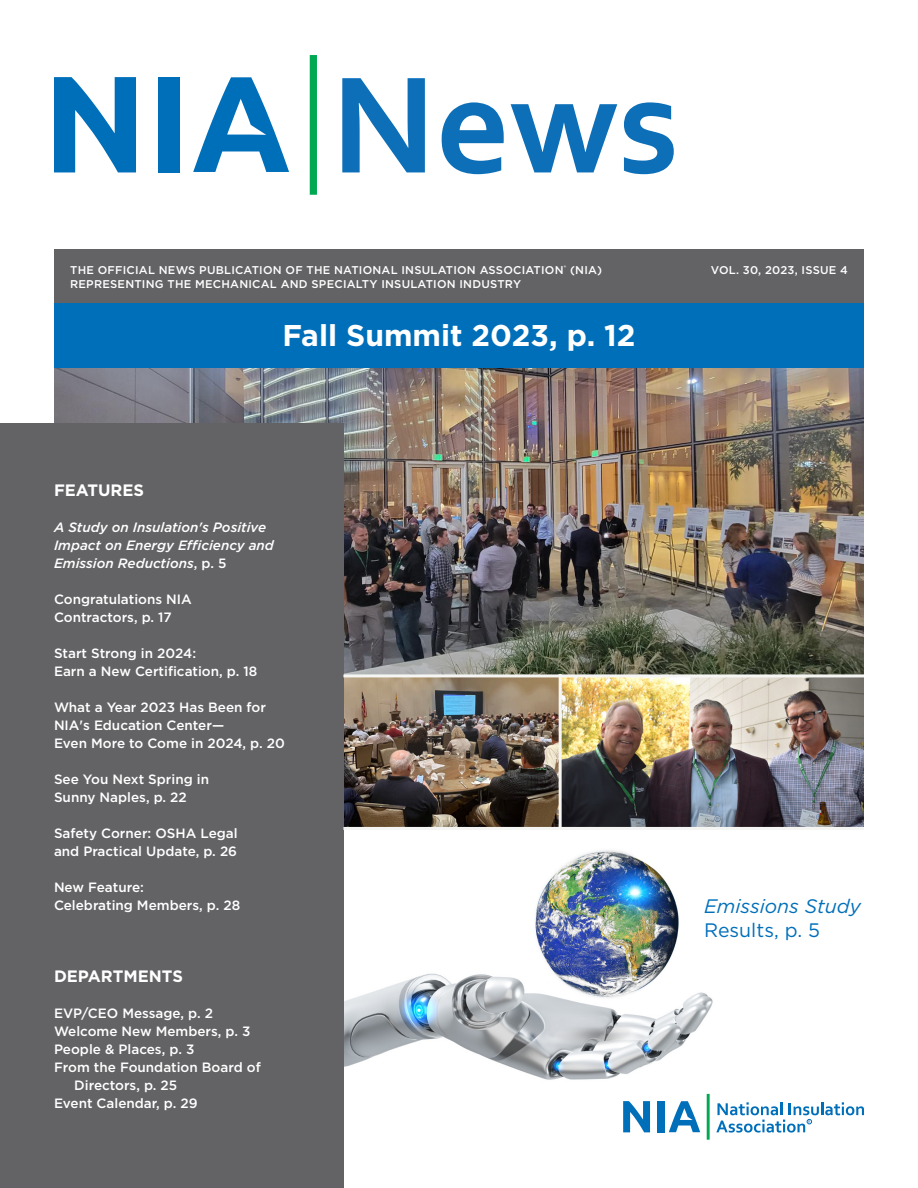
<style>
.page{position:relative;width:918px;height:1188px;background:#fff}
.page>*{position:absolute;margin:0;border:0;box-sizing:border-box;transform-origin:0 0}
.t1{font:700 144.3px "Corbel";color:#0c6fb8}
.BOD_Headers{font:700 30px "Gotham";color:#fff}
.BOD_Headers-2{font:italic 19.5px/24px "Gotham";color:#006fba}
.BOD_Headers-3{font:700 16.5px "Gotham";color:#fff}
.BOD_Headers-4{font:500 13.5px/18px "Gotham";color:#fff}
.BOD_Headers-5{font:italic 500 13.5px/18px "Gotham";color:#fff}
.t2{font:500 11.25px "Gotham";letter-spacing:.02em;color:#fff}
.s1{font-style:normal}
</style>
<div class="page">
<img style="left:343px;top:677px;width:521px;height:150px">
<div style="left:54px;top:249px;width:810px;height:54px;background:#636366"></div>
<svg style="left:54px;top:77px;width:82px;height:95px"></svg>
<div style="left:158px;top:77px;width:22px;height:95px;background:#006fba"></div>
<div style="left:310px;top:55px;width:7px;height:140px;background:#00a851"></div>
<svg style="left:193px;top:77px;width:96px;height:95px"></svg>
<div style="left:54px;top:303px;width:810px;height:65px;background:#006fba"></div>
<img style="left:343px;top:832px;width:370px;height:259px">
<div style="left:517px;top:843px;width:153px;height:155px;background:#fff;border-radius:50%"></div>
<img style="left:529px;top:843px;width:157px;height:159px">
<img style="left:54px;top:368px;width:810px;height:306px">
<div style="left:0;top:424px;width:343px;height:764px;background:#636366"></div>
<svg style="left:623px;top:1101px;width:27px;height:31px"></svg>
<div style="left:657px;top:1101px;width:7px;height:31px;background:#006fba"></div>
<hr style="left:707px;top:1094px;width:3px;height:46px;background:#00a851">
<svg style="left:669px;top:1101px;width:31px;height:31px"></svg>
<svg style="left:716px;top:1102px;width:148px;height:31px"></svg>
<hr style="left:343px;top:674px;width:521px;height:3px;background:#f5f6f4">
<hr style="left:343px;top:827px;width:521px;height:3px;background:#f5f6f4">
<hr style="left:559px;top:674px;width:3px;height:154px;background:#f5f6f4">
<p class="t1" style="left:331px;top:35px;width:350px">News</p>
<p class="t2" style="left:70px;top:263px;width:533px">THE OFFICIAL NEWS PUBLICATION OF THE NATIONAL INSULATION ASSOCIATION<sup>®</sup> (NIA)</p>
<p class="t2" style="left:70px;top:277px;width:452px">REPRESENTING THE MECHANICAL AND SPECIALTY INSULATION INDUSTRY</p>
<p class="BOD_Headers" style="left:282px;top:316px;width:355px">Fall Summit 2023, p. 12</p>
<p class="t2" style="left:711px;top:263px;width:139px">VOL. 30, 2023, ISSUE 4</p>
<p class="BOD_Headers-3" style="left:54px;top:479px;width:92px">FEATURES</p>
<p class="BOD_Headers-5" style="left:54px;top:518px;width:221px">A Study on Insulation's Positive<br>Impact on Energy Efficiency and<br>Emission Reductions<span class="s1">, p. 5</span></p>
<p class="BOD_Headers-4" style="left:54px;top:590px;width:139px">Congratulations NIA<br>Contractors, p. 17</p>
<p class="BOD_Headers-4" style="left:54px;top:644px;width:144px">Start Strong in 2024:</p>
<p class="BOD_Headers-4" style="left:54px;top:662px;width:205px">Earn a New Certification, p. 18</p>
<p class="BOD_Headers-4" style="left:54px;top:698px;width:232px">What a Year 2023 Has Been for<br>NIA's Education Center—<br>Even More to Come in 2024, p. 20</p>
<p class="BOD_Headers-4" style="left:54px;top:770px;width:157px">See You Next Spring in<br>Sunny Naples, p. 22</p>
<p class="BOD_Headers-4" style="left:54px;top:824px;width:185px">Safety Corner: OSHA Legal and Practical Update, p. 26</p>
<p class="BOD_Headers-4" style="left:54px;top:878px;width:188px">New Feature:<br>Celebrating Members, p. 28</p>
<p class="BOD_Headers-3" style="left:54px;top:965px;width:130px">DEPARTMENTS</p>
<p class="BOD_Headers-4" style="left:54px;top:1004px;width:161px">EVP/CEO Message, p. 2</p>
<p class="BOD_Headers-4" style="left:54px;top:1022px;width:198px">Welcome New Members, p. 3</p>
<p class="BOD_Headers-4" style="left:54px;top:1040px;width:142px">People &amp; Places, p. 3</p>
<p class="BOD_Headers-4" style="left:54px;top:1058px;width:208px">From the Foundation Board of</p>
<p class="BOD_Headers-4" style="left:74px;top:1076px;width:105px">Directors, p. 25</p>
<p class="BOD_Headers-4" style="left:54px;top:1094px;width:145px">Event Calendar, p. 29</p>
<p class="BOD_Headers-2" style="left:704px;top:893px;width:158px">Emissions Study<br><span class="s1">Results, p. 5</span></p>
</div>
